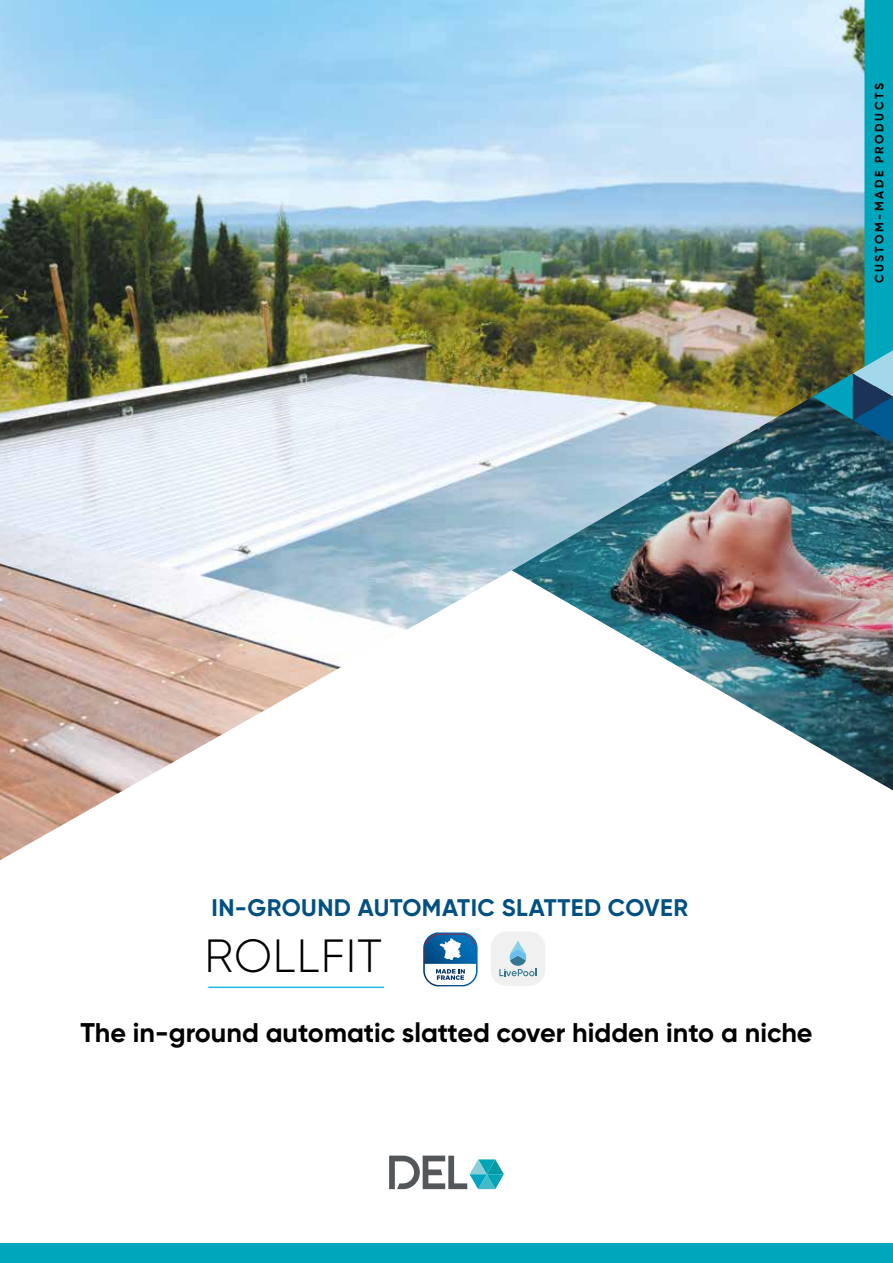
<style>
.page{position:relative;width:893px;height:1263px;background:#fff}
.page>*{position:absolute;margin:0;border:0;box-sizing:border-box;transform-origin:0 0}
.t1{font:300 46.5px "Gilroy";letter-spacing:.02em;color:#000}
.t2{font:700 27px "Gilroy";color:#000}
.t3{font:700 24px "Gilroy";letter-spacing:.02em;color:#005082}
.t4{font:700 12px "Gilroy";letter-spacing:.21em;color:#000}
</style>
<div class="page">
<img style="left:0;top:0;width:893px;height:860px">
<img style="left:512px;top:386px;width:381px;height:404px">
<img style="left:813px;top:0;width:80px;height:443px">
<div style="left:0;top:1244px;width:893px;height:19px;background:#00a7bc"></div>
<svg style="left:423px;top:932px;width:55px;height:54px"></svg>
<div style="left:491px;top:931px;width:54px;height:55px;background:#f0f0f0;border-radius:16px"></div>
<svg style="left:499px;top:941px;width:37px;height:35px"></svg>
<hr style="left:208px;top:986px;width:176px;height:2px;background:#1dbadf">
<svg style="left:389px;top:1155px;width:115px;height:34px"></svg>
<p class="t4" style="left:872px;top:283px;width:201px;rotate:-90deg">CUSTOM-MADE PRODUCTS</p>
<p class="t3" style="left:212px;top:893px;width:478px">IN-GROUND AUTOMATIC SLATTED COVER</p>
<h1 class="t1" style="left:205px;top:928px;width:179px">ROLLFIT</h1>
<p class="t2" style="left:80px;top:1016px;width:734px">The in-ground automatic slatted cover hidden into a niche</p>
</div>
